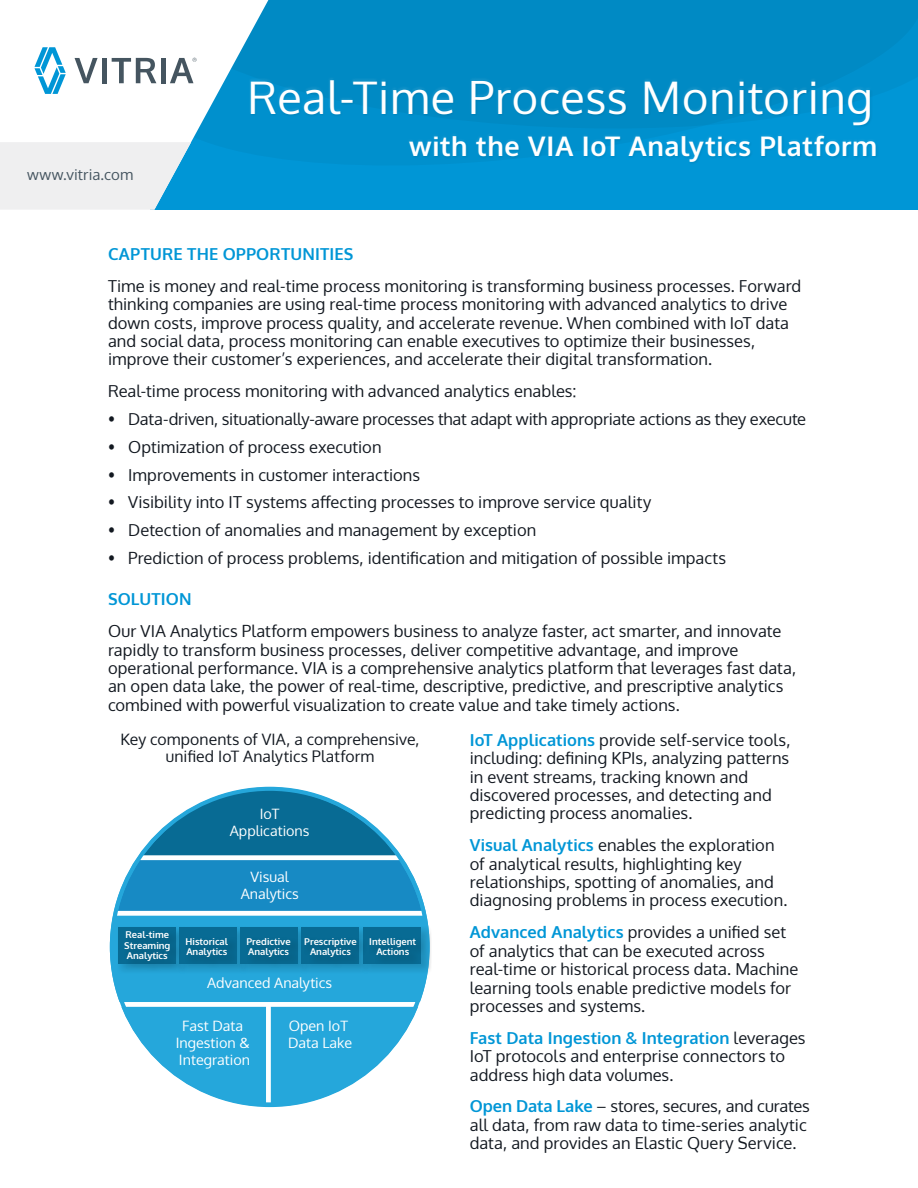
<style>
.page{position:relative;width:918px;height:1188px;background:#fff}
.page>*{position:absolute;margin:0;border:0;box-sizing:border-box;transform-origin:0 0}
.t1{font:45px "Oxygen";letter-spacing:.015em;color:#fff}
.t2{font:700 27px "Oxygen";letter-spacing:.025em;color:#fff}
.t3{font:16.5px/18.5px "Oxygen";color:#121820}
.t4{font:700 16.5px "Oxygen";letter-spacing:.01em;color:#0096d6}
.t5{font:15.75px/17.2px "Oxygen";letter-spacing:.01em;color:#121820;text-align:center}
.t6{font:15px "Oxygen";letter-spacing:.01em;color:#455560}
.t7{font:14.25px/17.2px "Oxygen";color:#fff;text-align:center}
.t8{font:14.25px/17.2px "Oxygen";letter-spacing:-.025em;color:#fff;text-align:center}
.t9{font:14.25px "Oxygen";letter-spacing:-.03em;color:#fff}
.t10{font:9.9px/10.9px "Oxygen";color:#000;text-align:center}
.t11{font:700 9.45px/10.5px "Oxygen";color:#fff}
.t12{font:7.8px "Oxygen";letter-spacing:-.03em;color:#fff}
.s1{font-weight:700;color:#0096d6}
</style>
<div class="page">
<div style="left:150px;top:0;width:768px;height:210px;background:#0096d6"></div>
<svg style="left:268px;top:0;width:650px;height:129px;background:#008ac5"></svg>
<svg style="left:34px;top:0;width:234px;height:142px;fill:#fff"></svg>
<svg style="left:0;top:142px;width:191px;height:68px"></svg>
<div style="left:112px;top:789px;width:316px;height:315px;background:#25a7db;border-radius:50%"></div>
<div style="left:266px;top:1007px;width:5px;height:97px;background:#fff"></div>
<svg style="left:117px;top:790px;width:305px;height:121px"></svg>
<div style="left:140px;top:855px;width:259px;height:5px;background:#fff"></div>
<div style="left:117px;top:911px;width:305px;height:5px;background:#fff"></div>
<div style="left:117px;top:1002px;width:305px;height:5px;background:#fff"></div>
<div style="left:117px;top:926px;width:69px;height:48px;background:#23a0d2"></div>
<div style="left:118px;top:927px;width:58px;height:36px;background:#086b94"></div>
<svg style="left:180px;top:929px;width:59px;height:42px"></svg>
<div style="left:179px;top:927px;width:58px;height:36px;background:#086b94"></div>
<div style="left:239px;top:926px;width:70px;height:48px;background:#229bcc"></div>
<div style="left:240px;top:927px;width:58px;height:36px;background:#086b94"></div>
<div style="left:300px;top:926px;width:70px;height:48px;background:#229bcc"></div>
<div style="left:301px;top:927px;width:58px;height:36px;background:#086b94"></div>
<svg style="left:362px;top:926px;width:69px;height:48px"></svg>
<div style="left:363px;top:927px;width:58px;height:36px;background:#086b94"></div>
<svg style="left:124px;top:931px;width:56px;height:39px"></svg>
<svg style="left:185px;top:937px;width:53px;height:30px"></svg>
<svg style="left:246px;top:937px;width:54px;height:30px"></svg>
<svg style="left:304px;top:937px;width:62px;height:30px"></svg>
<svg style="left:369px;top:937px;width:57px;height:28px"></svg>
<svg style="left:75px;top:58px;width:23px;height:25px"></svg>
<div style="left:102px;top:58px;width:5px;height:25px;background:#455560"></div>
<svg style="left:112px;top:58px;width:44px;height:25px"></svg>
<hr style="left:162px;top:58px;width:4px;height:25px;background:#455560">
<svg style="left:35px;top:47px;width:31px;height:47px"></svg>
<svg style="left:170px;top:58px;width:26px;height:25px"></svg>
<div style="left:249px;top:78px;width:624px;height:48px;background:#008ac4"></div>
<div style="left:249px;top:79px;width:624px;height:49px;background:#000;opacity:.15"></div>
<div style="left:407px;top:133px;width:470px;height:30px;background:#0090cd"></div>
<div style="left:412px;top:134px;width:467px;height:31px;background:#000;opacity:.15"></div>
<p class="t6" style="left:27px;top:165px;width:108px">www.vitria.com</p>
<h1 class="t1" style="left:248px;top:67px;width:627px">Real-Time Process Monitoring</h1>
<h2 class="t2" style="left:409px;top:129px;width:470px">with the VIA IoT Analytics Platform</h2>
<p class="t4" style="left:108px;top:244px;width:247px">CAPTURE THE OPPORTUNITIES</p>
<p class="t3" style="left:108px;top:277px;width:695px">Time is money and real-time process monitoring is transforming business processes. Forward thinking companies are using real-time process monitoring with advanced analytics to drive down costs, improve process quality, and accelerate revenue. When combined with IoT data and social data, process monitoring can enable executives to optimize their businesses, improve their customer’s experiences, and accelerate their digital transformation.</p>
<p class="t3" style="left:108px;top:382px;width:470px">Real-time process monitoring with advanced analytics enables:</p>
<p class="t3" style="left:108px;top:410px;width:700px">• Data-driven, situationally-aware processes that adapt with appropriate actions as they execute</p>
<p class="t3" style="left:108px;top:438px;width:275px">• Optimization of process execution</p>
<p class="t3" style="left:108px;top:466px;width:314px">• Improvements in customer interactions</p>
<p class="t3" style="left:108px;top:493px;width:545px">• Visibility into IT systems affecting processes to improve service quality</p>
<p class="t3" style="left:108px;top:521px;width:430px">• Detection of anomalies and management by exception</p>
<p class="t3" style="left:108px;top:549px;width:620px">• Prediction of process problems, identification and mitigation of possible impacts</p>
<p class="t4" style="left:108px;top:589px;width:85px">SOLUTION</p>
<p class="t3" style="left:108px;top:622px;width:690px">Our VIA Analytics Platform empowers business to analyze faster, act smarter, and innovate rapidly to transform business processes, deliver competitive advantage, and improve operational performance. VIA is a comprehensive analytics platform that leverages fast data, an open data lake, the power of real-time, descriptive, predictive, and prescriptive analytics combined with powerful visualization to create value and take timely actions.</p>
<p class="t5" style="left:120px;top:731px;width:301px">Key components of VIA, a comprehensive, unified IoT Analytics Platform</p>
<p class="t3" style="left:470px;top:731px;width:322px"><span class="s1">IoT Applications</span> provide self-service tools, including: defining KPIs, analyzing patterns in event streams, tracking known and discovered processes, and detecting and predicting process anomalies.</p>
<p class="t3" style="left:470px;top:836px;width:319px"><span class="s1">Visual Analytics</span> enables the exploration of analytical results, highlighting key relationships, spotting of anomalies, and diagnosing problems in process execution.</p>
<p class="t3" style="left:470px;top:923px;width:330px"><span class="s1">Advanced Analytics</span> provides a unified set of analytics that can be executed across real-time or historical process data. Machine learning tools enable predictive models for processes and systems.</p>
<p class="t3" style="left:470px;top:1029px;width:337px"><span class="s1">Fast Data Ingestion &amp; Integration</span> leverages<br>IoT protocols and enterprise connectors to address high data volumes.</p>
<p class="t3" style="left:470px;top:1097px;width:342px"><span class="s1">Open Data Lake</span> – stores, secures, and curates all data, from raw data to time-series analytic data, and provides an Elastic Query Service.</p>
<p class="t7" style="left:230px;top:805px;width:81px">IoT<br>Applications</p>
<p class="t7" style="left:241px;top:868px;width:60px">Visual<br>Analytics</p>
<p class="t8" style="left:237px;top:869px;width:66px">Comm nd<br>Center</p>
<p class="t10" style="left:454px;top:893px;width:40px">Business</p>
<p class="t11" style="left:124px;top:930px;width:48px">Real-time<br>Streaming<br>Analytics</p>
<p class="t11" style="left:186px;top:936px;width:44px">Historical<br>Analytics</p>
<p class="t11" style="left:247px;top:936px;width:46px">Predictive<br>Analytics</p>
<p class="t11" style="left:304px;top:936px;width:54px;text-align:center">Prescriptive<br>Analytics</p>
<p class="t11" style="left:369px;top:936px;width:48px;text-align:center">Intelligent<br>Actions</p>
<p class="t7" style="left:207px;top:974px;width:126px">Advanced Analytics</p>
<p class="t9" style="left:189px;top:974px;width:163px">Temporal Analytics Engine</p>
<p class="t10" style="left:452px;top:984px;width:44px">Data<br>Scientists</p>
<p class="t7" style="left:176px;top:1017px;width:76px">Fast Data<br>Ingestion &amp;<br>Integration</p>
<p class="t7" style="left:288px;top:1017px;width:66px;text-align:left">Open IoT<br>Data Lake</p>
<p class="t8" style="left:281px;top:1019px;width:104px">Data Warehouse<br>D ta Lake</p>
<p class="t8" style="left:180px;top:1019px;width:65px;text-align:left">Streaming<br>Ingestion</p>
<p class="t12" style="left:176px;top:1058px;width:72px">(IoT Communications</p>
<p class="t10" style="left:470px;top:1072px;width:9px">IT</p>
</div>
